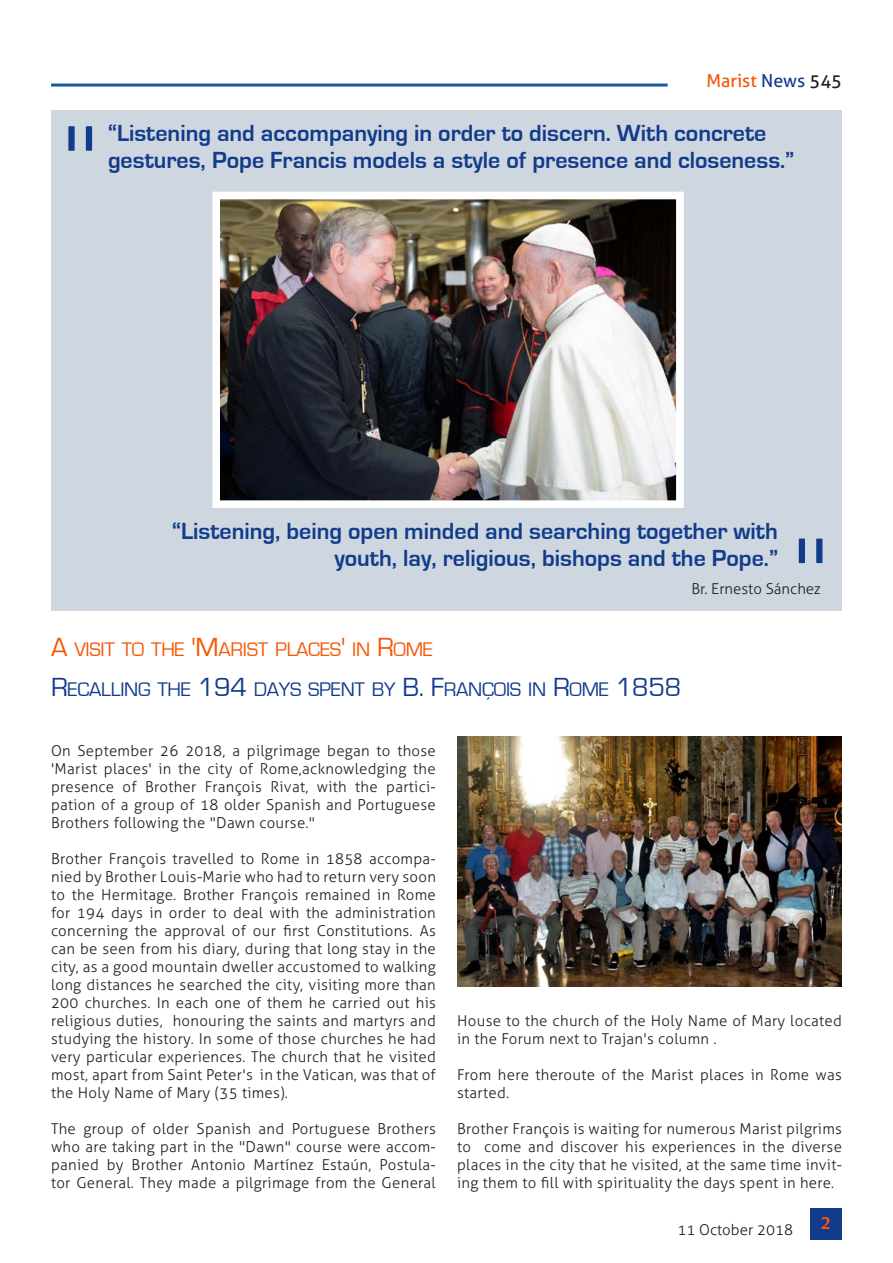
<style>
.page{position:relative;width:893px;height:1263px;background:#fff}
.page>*{position:absolute;margin:0;border:0;box-sizing:border-box;transform-origin:0 0}
.Titolo{font:300 90px "Aller";color:#123b8b}
.Citacion{font:700 24px/27px "Eurostile";color:#123b8b}
.Titolo-2{font:20.25px "Eurostile";letter-spacing:-.015em;color:#123b8b}
.Titolo-3{font:20.25px "Eurostile";letter-spacing:-.015em;color:#f45706}
.t1{font:18px "Aller";color:#f45706}
.t2{font:700 18px "Novarese IT Cby BT";color:#f45706}
.Testo_sinEspacio{font:300 15px/18px "Aller";letter-spacing:.02em;color:#231f20;text-align:justify}
.Testo_sinEspacio-2{font:300 15px "Aller";color:#231f20}
.s1{color:#123b8b}
.s2{color:#231f20}
.s3{font-size:27px}
</style>
<div class="page">
<hr style="left:51px;top:84px;width:617px;height:3px;background:#175d9e">
<div style="left:810px;top:1208px;width:32px;height:31px;background:#123b8b"></div>
<div style="left:51px;top:111px;width:791px;height:500px;background:#ced6df"></div>
<img style="left:221px;top:201px;width:454px;height:298px">
<div style="left:212px;top:192px;width:472px;height:316px;border:8px solid #fff"></div>
<img style="left:457px;top:737px;width:385px;height:249px">
<p class="Titolo" style="left:62px;top:105px;width:39px">"</p>
<p class="t1" style="left:706px;top:69px;width:137px">Marist <span class="s1">News</span> <span class="s2">545</span></p>
<p class="Citacion" style="left:108px;top:120px;width:688px">“Listening and accompanying in order to discern. With concrete gestures, Pope Francis models a style of presence and closeness.”</p>
<p class="Citacion" style="left:172px;top:518px;width:607px;text-align:right">“Listening, being open minded and searching together with youth, lay, religious, bishops and the Pope.”</p>
<p class="Testo_sinEspacio-2" style="left:691px;top:580px;width:131px">Br. Ernesto Sánchez</p>
<p class="Titolo" style="left:792px;top:517px;width:39px">"</p>
<p class="Titolo-3" style="left:51px;top:638px;width:383px"><span class="s3">A</span> VISIT TO THE <span class="s3">'M</span>ARIST PLACES<span class="s3">'</span> IN <span class="s3">R</span>OME</p>
<p class="Titolo-2" style="left:51px;top:678px;width:632px"><span class="s3">R</span>ECALLING THE <span class="s3">194</span> DAYS SPENT BY <span class="s3">B. F</span>RANÇOIS IN <span class="s3">R</span>OME <span class="s3">1858</span></p>
<p class="Testo_sinEspacio" style="left:51px;top:742px;width:386px">On September 26 2018, a pilgrimage began to those 'Marist places' in the city of Rome,acknowledging the presence of Brother François Rivat, with the partici&shy;pation of a group of 18 older Spanish and Portuguese Brothers following the "Dawn course."</p>
<p class="Testo_sinEspacio" style="left:51px;top:850px;width:386px">Brother François travelled to Rome in 1858 accompa&shy;nied by Brother Louis-Marie who had to return very soon to the Hermitage. Brother François remained in Rome for 194 days in order to deal with the administration concerning the approval of our first Constitutions. As can be seen from his diary, during that long stay in the city, as a good mountain dweller accustomed to walking long distances he searched the city, visiting more than 200 churches. In each one of them he carried out his religious duties, honouring the saints and martyrs and studying the history. In some of those churches he had very particular experiences. The church that he visited most, apart from Saint Peter's in the Vatican, was that of the Holy Name of Mary (35 times).</p>
<p class="Testo_sinEspacio" style="left:51px;top:1120px;width:386px">The group of older Spanish and Portuguese Brothers who are taking part in the "Dawn" course were accom&shy;panied by Brother Antonio Martínez Estaún, Postula&shy;tor General. They made a pilgrimage from the General</p>
<p class="Testo_sinEspacio" style="left:457px;top:1012px;width:386px">House to the church of the Holy Name of Mary located in the Forum next to Trajan's column .</p>
<p class="Testo_sinEspacio" style="left:457px;top:1066px;width:386px">From here theroute of the Marist places in Rome was started.</p>
<p class="Testo_sinEspacio" style="left:457px;top:1120px;width:386px">Brother François is waiting for numerous Marist pilgrims to come and discover his experiences in the diverse places in the city that he visited, at the same time invit&shy;ing them to fill with spirituality the days spent in here.</p>
<p class="Testo_sinEspacio-2" style="left:677px;top:1220px;width:117px">11 October 2018</p>
<p class="t2" style="left:821px;top:1212px;width:12px">2</p>
</div>
